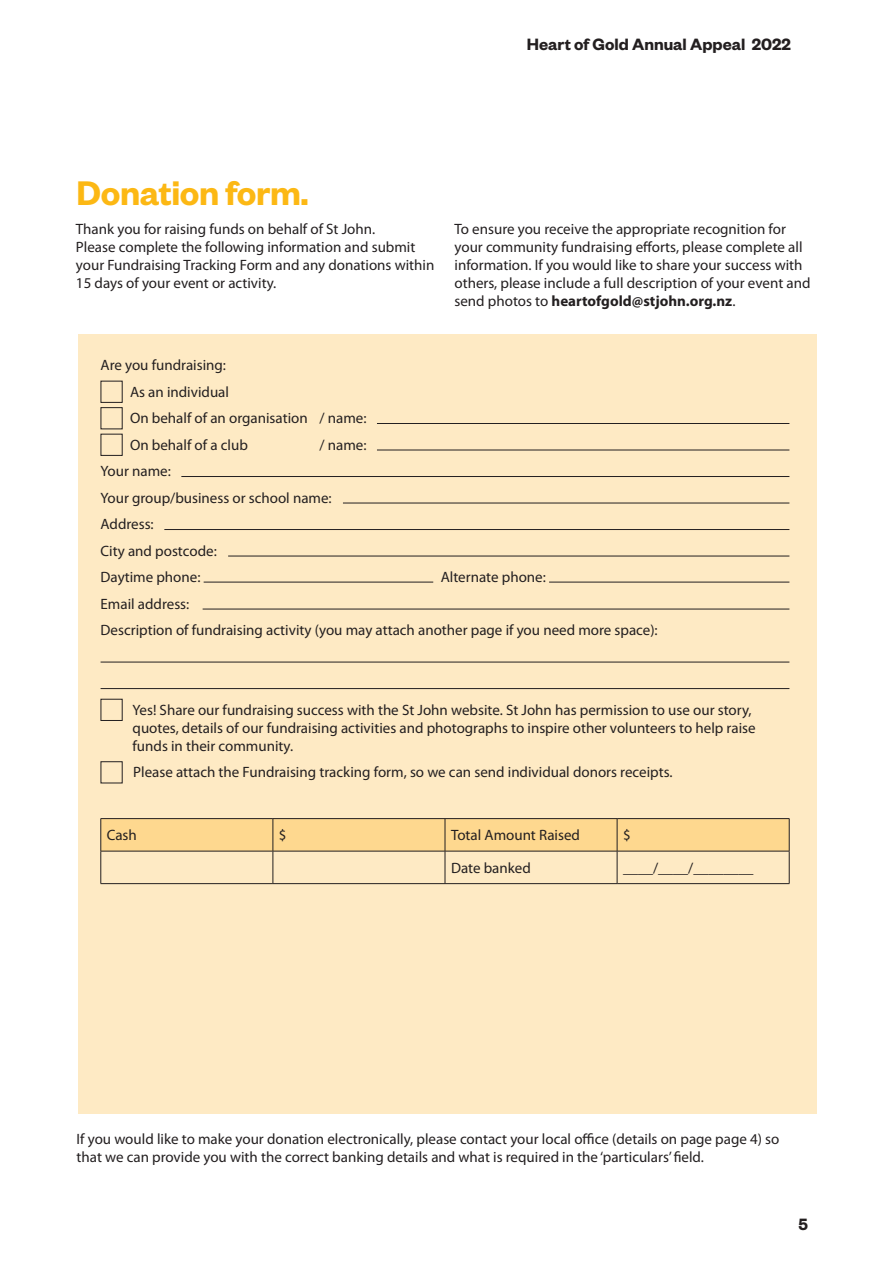
<style>
.page{position:relative;width:893px;height:1263px;background:#fff}
.page>*{position:absolute;margin:0;border:0;box-sizing:border-box;transform-origin:0 0}
.Heading{font:600 37.5px "Founders Grotesk";letter-spacing:-.01em;color:#fcb814}
.t1{font:600 18px "Founders Grotesk";color:#231f20}
.Body{font:15px/18px "Myriad Pro";color:#231f20}
.Body-2{font:15px "Myriad Pro";color:#231f20;scale:2 1}
.s1{font-weight:700}
</style>
<div class="page">
<div style="left:78px;top:334px;width:738px;height:779px;background:#feeac4"></div>
<hr style="left:377px;top:423px;width:412px;height:1px;background:#231f20">
<hr style="left:377px;top:450px;width:412px;height:1px;background:#231f20">
<hr style="left:181px;top:476px;width:608px;height:1px;background:#231f20">
<hr style="left:343px;top:503px;width:446px;height:1px;background:#231f20">
<hr style="left:164px;top:529px;width:625px;height:1px;background:#231f20">
<hr style="left:228px;top:556px;width:561px;height:1px;background:#231f20">
<hr style="left:203px;top:609px;width:586px;height:1px;background:#231f20">
<hr style="left:101px;top:662px;width:688px;height:1px;background:#231f20">
<hr style="left:101px;top:688px;width:688px;height:1px;background:#231f20">
<hr style="left:204px;top:582px;width:229px;height:1px;background:#231f20">
<hr style="left:549px;top:582px;width:240px;height:1px;background:#231f20">
<div style="left:102px;top:819px;width:687px;height:32px;background:#fed88f"></div>
<hr style="left:101px;top:818px;width:172px;height:1px;background:#231f20">
<hr style="left:101px;top:819px;width:1px;height:32px;background:#231f20">
<hr style="left:273px;top:818px;width:172px;height:1px;background:#231f20">
<hr style="left:273px;top:819px;width:1px;height:32px;background:#231f20">
<hr style="left:445px;top:818px;width:172px;height:1px;background:#231f20">
<hr style="left:445px;top:819px;width:1px;height:32px;background:#231f20">
<hr style="left:617px;top:818px;width:172px;height:1px;background:#231f20">
<hr style="left:617px;top:819px;width:1px;height:32px;background:#231f20">
<hr style="left:789px;top:819px;width:1px;height:32px;background:#231f20">
<hr style="left:101px;top:851px;width:172px;height:1px;background:#231f20">
<hr style="left:101px;top:851px;width:1px;height:32px;background:#231f20">
<hr style="left:273px;top:851px;width:172px;height:1px;background:#231f20">
<hr style="left:273px;top:851px;width:1px;height:32px;background:#231f20">
<hr style="left:445px;top:851px;width:172px;height:1px;background:#231f20">
<hr style="left:445px;top:851px;width:1px;height:32px;background:#231f20">
<hr style="left:617px;top:851px;width:172px;height:1px;background:#231f20">
<hr style="left:617px;top:851px;width:1px;height:32px;background:#231f20">
<hr style="left:789px;top:851px;width:1px;height:32px;background:#231f20">
<hr style="left:101px;top:883px;width:172px;height:1px;background:#231f20">
<hr style="left:273px;top:883px;width:172px;height:1px;background:#231f20">
<hr style="left:445px;top:883px;width:172px;height:1px;background:#231f20">
<hr style="left:617px;top:883px;width:172px;height:1px;background:#231f20">
<p class="t1" style="left:527px;top:32px;width:266px">Heart of Gold Annual Appeal 2022</p>
<p class="Heading" style="left:77px;top:169px;width:234px">Donation form.</p>
<p class="Body" style="left:76px;top:220px;width:360px">Thank you for raising funds on behalf of St John.<br>Please complete the following information and submit your Fundraising Tracking Form and any donations within 15 days of your event or activity.</p>
<p class="Body" style="left:454px;top:220px;width:357px">To ensure you receive the appropriate recognition for your community fundraising efforts, please complete all information. If you would like to share your success with others, please include a full description of your event and send photos to <span class="s1">heartofgold@stjohn.org.nz</span>.</p>
<p class="Body" style="left:101px;top:356px;width:127px">Are you fundraising:</p>
<p class="Body" style="left:130px;top:382px;width:100px">As an individual</p>
<p class="Body" style="left:130px;top:409px;width:238px">On behalf of an organisation / name:</p>
<p class="Body" style="left:130px;top:435px;width:119px">On behalf of a club</p>
<p class="Body" style="left:320px;top:435px;width:49px">/ name:</p>
<p class="Body" style="left:101px;top:462px;width:72px">Your name:</p>
<p class="Body" style="left:101px;top:488px;width:233px">Your group/business or school name:</p>
<p class="Body" style="left:101px;top:515px;width:55px">Address:</p>
<p class="Body" style="left:101px;top:541px;width:118px">City and postcode:</p>
<p class="Body" style="left:101px;top:568px;width:101px">Daytime phone:</p>
<p class="Body" style="left:441px;top:568px;width:107px">Alternate phone:</p>
<p class="Body" style="left:101px;top:594px;width:90px">Email address:</p>
<p class="Body" style="left:101px;top:621px;width:559px">Description of fundraising activity (you may attach another page if you need more space):</p>
<p class="Body" style="left:133px;top:700px;width:625px">Yes! Share our fundraising success with the St John website. St John has permission to use our story, quotes, details of our fundraising activities and photographs to inspire other volunteers to help raise funds in their community.</p>
<p class="Body" style="left:133px;top:763px;width:541px">Please attach the Fundraising tracking form, so we can send individual donors receipts.</p>
<p class="Body" style="left:107px;top:826px;width:32px">Cash</p>
<p class="Body" style="left:279px;top:826px;width:9px">$</p>
<p class="Body" style="left:451px;top:826px;width:130px">Total Amount Raised</p>
<p class="Body" style="left:623px;top:826px;width:9px">$</p>
<p class="Body" style="left:451px;top:859px;width:81px">Date banked</p>
<p class="Body-2" style="left:623px;top:859px;width:67px">__/__/____</p>
<p class="Body" style="left:77px;top:1130px;width:704px">If you would like to make your donation electronically, please contact your local office (details on page page 4) so that we can provide you with the correct banking details and what is required in the ‘particulars’ field.</p>
<p class="t1" style="left:798px;top:1213px;width:11px">5</p>
</div>
